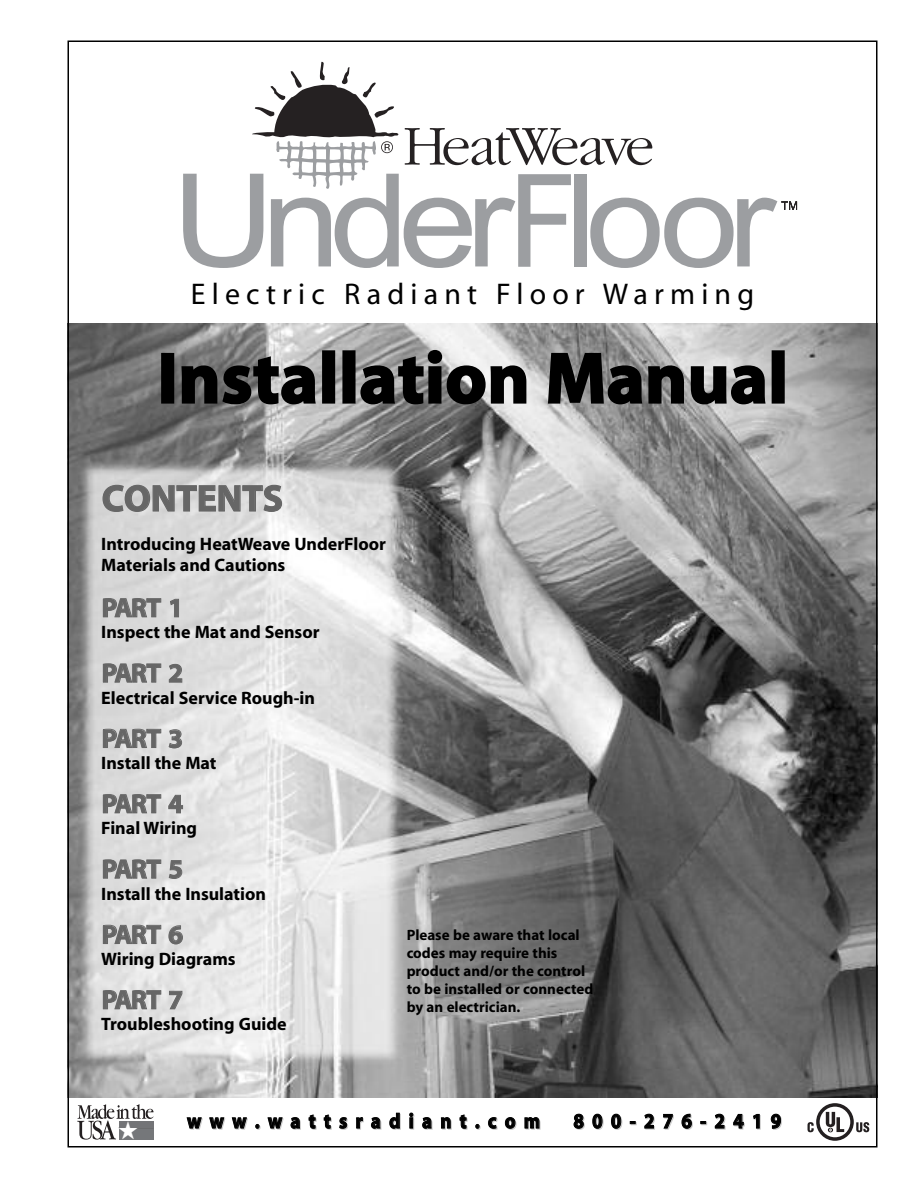
<style>
.page{position:relative;width:918px;height:1188px;background:#fff}
.page>*{position:absolute;margin:0;border:0;box-sizing:border-box;transform-origin:0 0}
.t1{font:700 72px "Myriad";letter-spacing:.01em;color:#000}
.t2{font:700 37.5px "Myriad";letter-spacing:-.005em;color:#666}
.t3{font:30px "Myriad";letter-spacing:.205em;color:#000}
.t4{font:700 27px "Myriad";letter-spacing:-.05em;color:#666}
.t5{font:700 21px "Myriad";letter-spacing:.435em;color:#000;scale:.9 1}
.t6{font:700 18px/21.6px "Myriad";color:#000}
.t7{font:700 15px/18px "Myriad";color:#000}
</style>
<div class="page">
<img style="left:71px;top:324px;width:807px;height:774px">
<svg style="left:808px;top:1103px;width:61px;height:38px"></svg>
<svg style="left:183px;top:62px;width:614px;height:206px"></svg>
<svg style="left:77px;top:1104px;width:77px;height:36px"></svg>
<h3 class="t3" style="left:191px;top:282px;width:565px">Electric Radiant Floor Warming</h3>
<h1 class="t1" style="left:157px;top:351px;width:632px">Installation Manual</h1>
<h2 class="t2" style="left:102px;top:484px;width:183px">CONTENTS</h2>
<p class="t6" style="left:101px;top:534px;width:286px">Introducing HeatWeave UnderFloor<br>Materials and Cautions</p>
<h3 class="t4" style="left:102px;top:598px;width:83px">PART 1</h3>
<p class="t6" style="left:101px;top:623px;width:220px">Inspect the Mat and Sensor</p>
<h3 class="t4" style="left:102px;top:663px;width:83px">PART 2</h3>
<p class="t6" style="left:101px;top:688px;width:215px">Electrical Service Rough-in</p>
<h3 class="t4" style="left:102px;top:728px;width:83px">PART 3</h3>
<p class="t6" style="left:101px;top:754px;width:117px">Install the Mat</p>
<h3 class="t4" style="left:102px;top:794px;width:83px">PART 4</h3>
<p class="t6" style="left:101px;top:819px;width:97px">Final Wiring</p>
<h3 class="t4" style="left:102px;top:859px;width:83px">PART 5</h3>
<p class="t6" style="left:101px;top:884px;width:166px">Install the Insulation</p>
<h3 class="t4" style="left:102px;top:924px;width:83px">PART 6</h3>
<p class="t6" style="left:101px;top:950px;width:136px">Wiring Diagrams</p>
<h3 class="t4" style="left:102px;top:990px;width:83px">PART 7</h3>
<p class="t6" style="left:101px;top:1015px;width:187px">Troubleshooting Guide</p>
<p class="t7" style="left:407px;top:927px;width:188px">Please be aware that local codes may require this product and/or the control to be installed or connected by an electrician.</p>
<p class="t5" style="left:187px;top:1113px;width:394px">www.wattsradiant.com</p>
<p class="t5" style="left:573px;top:1113px;width:232px">800-276-2419</p>
</div>
